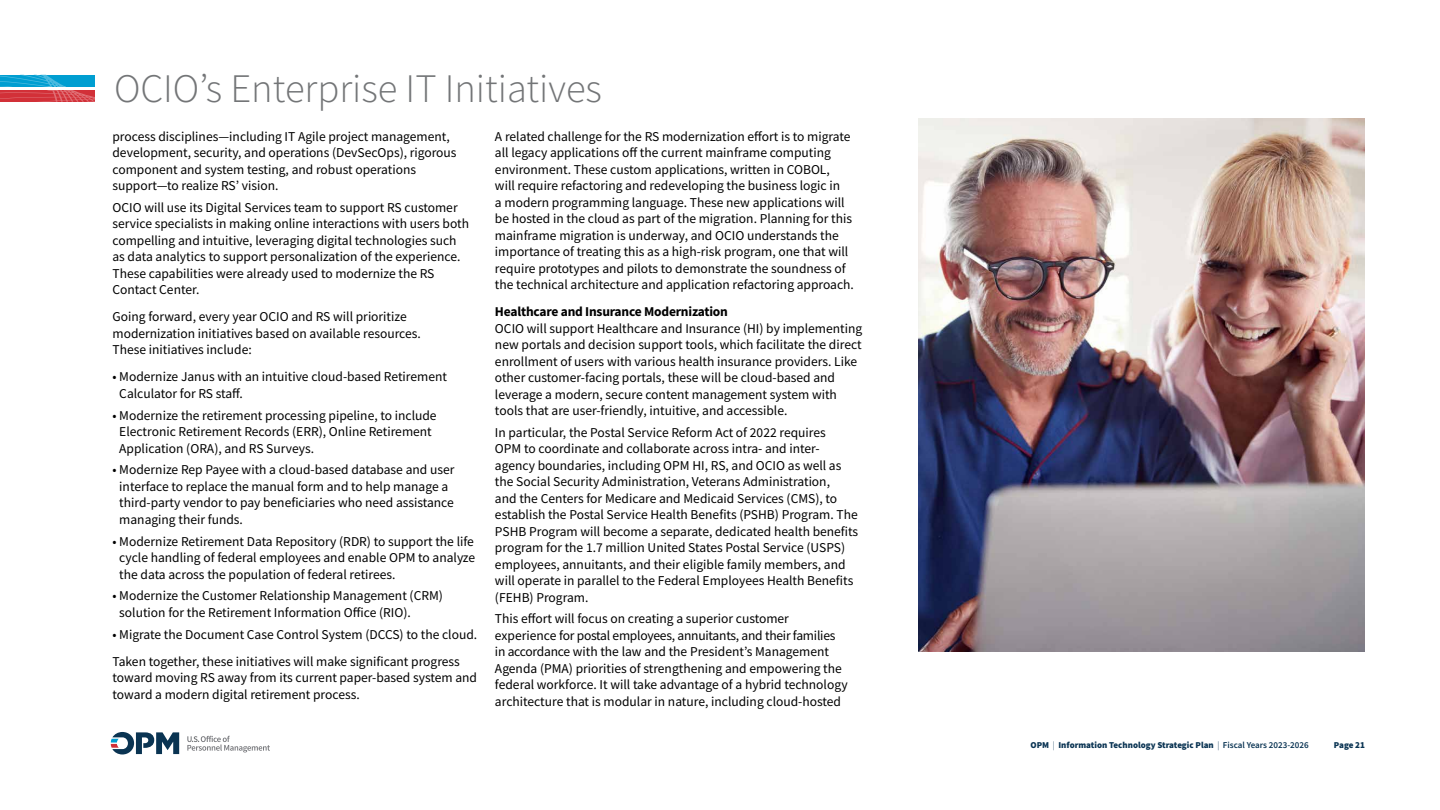
<style>
.page{position:relative;width:1440px;height:810px;background:#fff}
.page>*{position:absolute;margin:0;border:0;box-sizing:border-box;transform-origin:0 0}
.t1{font:300 40.5px "Source Sans Pro";color:#737577}
.t2{font:13.5px/16.5px "Source Sans Pro";color:#000}
.t3{font:700 13.5px "Source Sans Pro";letter-spacing:-.015em;color:#000}
.t4{font:900 9px "Source Sans Pro";color:#0a3453}
.s1{font-weight:300}
.s2{font-weight:600}
</style>
<div class="page">
<svg style="left:0;top:75px;width:94px;height:27px;background:#818099"></svg>
<img style="left:918px;top:118px;width:447px;height:533px">
<svg style="left:187px;top:736px;width:83px;height:16px"></svg>
<svg style="left:111px;top:732px;width:68px;height:22px"></svg>
<h1 class="t1" style="left:114px;top:63px;width:490px">OCIO’s Enterprise IT Initiatives</h1>
<p class="t2" style="left:112px;top:128px;width:346px">process disciplines—including IT Agile project management, development, security, and operations (DevSecOps), rigorous component and system testing, and robust operations support—to realize RS’ vision.</p>
<p class="t2" style="left:112px;top:199px;width:358px">OCIO will use its Digital Services team to support RS customer service specialists in making online interactions with users both compelling and intuitive, leveraging digital technologies such as data analytics to support personalization of the experience.<br>These capabilities were already used to modernize the RS Contact Center.</p>
<p class="t2" style="left:112px;top:309px;width:310px">Going forward, every year OCIO and RS will prioritize modernization initiatives based on available resources.<br>These initiatives include:</p>
<p class="t2" style="left:119px;top:369px;width:329px;text-indent:-7px">• Modernize Janus with an intuitive cloud-based Retirement<br>Calculator for RS staff.</p>
<p class="t2" style="left:119px;top:407px;width:319px;text-indent:-7px">• Modernize the retirement processing pipeline, to include<br>Electronic Retirement Records (ERR), Online Retirement<br>Application (ORA), and RS Surveys.</p>
<p class="t2" style="left:119px;top:462px;width:337px;text-indent:-7px">• Modernize Rep Payee with a cloud-based database and user interface to replace the manual form and to help manage a third-party vendor to pay beneficiaries who need assistance managing their funds.</p>
<p class="t2" style="left:119px;top:533px;width:357px;text-align:justify;text-indent:-7px">• Modernize Retirement Data Repository (RDR) to support the life cycle handling of federal employees and enable OPM to analyze the data across the population of federal retirees.</p>
<p class="t2" style="left:119px;top:588px;width:325px;text-indent:-7px">• Modernize the Customer Relationship Management (CRM) solution for the Retirement Information Office (RIO).</p>
<p class="t2" style="left:112px;top:626px;width:366px">• Migrate the Document Case Control System (DCCS) to the cloud.</p>
<p class="t2" style="left:112px;top:653px;width:366px">Taken together, these initiatives will make significant progress toward moving RS away from its current paper-based system and toward a modern digital retirement process.</p>
<p class="t2" style="left:495px;top:128px;width:360px">A related challenge for the RS modernization effort is to migrate all legacy applications off the current mainframe computing environment. These custom applications, written in COBOL,<br>will require refactoring and redeveloping the business logic in<br>a modern programming language. These new applications will be hosted in the cloud as part of the migration. Planning for this mainframe migration is underway, and OCIO understands the importance of treating this as a high-risk program, one that will require prototypes and pilots to demonstrate the soundness of the technical architecture and application refactoring approach.</p>
<h3 class="t3" style="left:495px;top:302px;width:235px">Healthcare and Insurance Modernization</h3>
<p class="t2" style="left:495px;top:320px;width:369px">OCIO will support Healthcare and Insurance (HI) by implementing new portals and decision support tools, which facilitate the direct enrollment of users with various health insurance providers. Like other customer-facing portals, these will be cloud-based and leverage a modern, secure content management system with tools that are user-friendly, intuitive, and accessible.</p>
<p class="t2" style="left:495px;top:424px;width:365px">In particular, the Postal Service Reform Act of 2022 requires<br>OPM to coordinate and collaborate across intra- and inter&shy;agency boundaries, including OPM HI, RS, and OCIO as well as the Social Security Administration, Veterans Administration,<br>and the Centers for Medicare and Medicaid Services (CMS), to establish the Postal Service Health Benefits (PSHB) Program. The PSHB Program will become a separate, dedicated health benefits program for the 1.7 million United States Postal Service (USPS) employees, annuitants, and their eligible family members, and will operate in parallel to the Federal Employees Health Benefits (FEHB) Program.</p>
<p class="t2" style="left:495px;top:611px;width:354px">This effort will focus on creating a superior customer experience for postal employees, annuitants, and their families in accordance with the law and the President’s Management Agenda (PMA) priorities of strengthening and empowering the federal workforce. It will take advantage of a hybrid technology architecture that is modular in nature, including cloud-hosted</p>
<p class="t4" style="left:1031px;top:739px;width:280px">OPM <span class="s1">|</span> Information Technology Strategic Plan <span class="s1">|</span> <span class="s2">Fiscal Years 2023-2026</span></p>
<p class="t4" style="left:1334px;top:739px;width:33px">Page 21</p>
</div>
